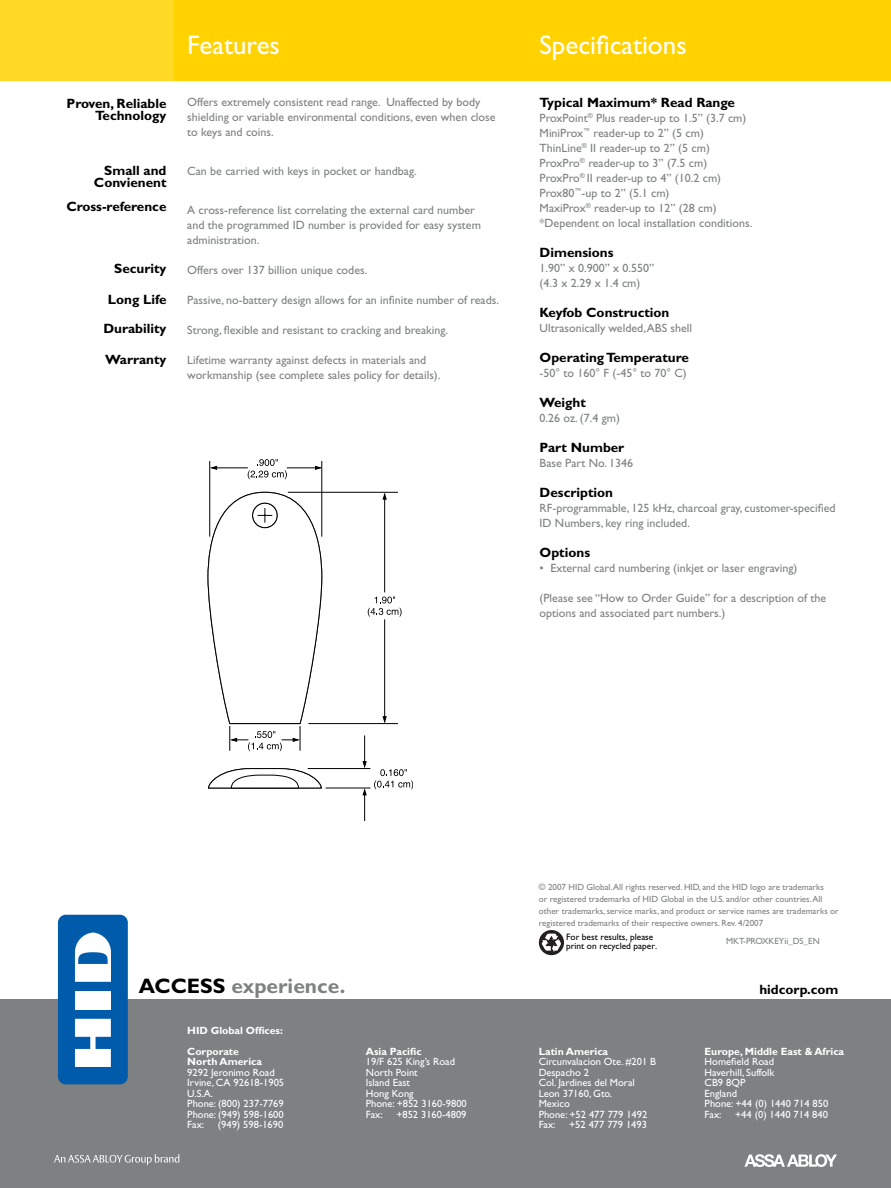
<style>
.page{position:relative;width:891px;height:1188px;background:#fff}
.page>*{position:absolute;margin:0;border:0;box-sizing:border-box;transform-origin:0 0}
.t1{font:27px "Gill Sans";color:#fff}
.t2{font:700 21px "Gill Sans";color:#7e8082}
.t3{font:700 13.5px/12px "Gill Sans";color:#000;text-align:right}
.t4{font:12px/15px "Gill Sans";color:#7e8082}
.t5{font:10.5px/10.5px "Gill Sans";color:#fff}
.t6{font:700 10.5px/21px "Gill Sans";color:#fff}
.t7{font:9.3px/9.4px "Gill Sans";color:#000}
.t8{font:9px/12px "Gill Sans";color:#7e8082}
.s1{color:#000}
</style>
<div class="page">
<div style="left:0;top:0;width:187px;height:81px;background:#ffd926"></div>
<div style="left:175px;top:0;width:716px;height:81px;background:#ffd200"></div>
<div style="left:0;top:1000px;width:891px;height:188px;background:#7e8082"></div>
<div style="left:58px;top:915px;width:70px;height:169px;background:#005bab;border-radius:8px"></div>
<div style="left:75px;top:991px;width:36px;height:18px;background:#fff"></div>
<svg style="left:75px;top:1019px;width:36px;height:48px"></svg>
<svg style="left:75px;top:932px;width:36px;height:50px"></svg>
<svg style="left:208px;top:768px;width:114px;height:21px"></svg>
<hr style="left:309px;top:723px;width:88px;height:1px;background:#000">
<hr style="left:288px;top:492px;width:109px;height:1px;background:#000">
<hr style="left:384px;top:620px;width:1px;height:101px;background:#000">
<hr style="left:384px;top:498px;width:1px;height:94px;background:#000">
<svg style="left:368px;top:596px;width:34px;height:21px"></svg>
<svg style="left:382px;top:716px;width:5px;height:9px"></svg>
<svg style="left:382px;top:491px;width:5px;height:9px"></svg>
<hr style="left:326px;top:788px;width:44px;height:1px;background:#000">
<svg style="left:374px;top:769px;width:39px;height:20px"></svg>
<svg style="left:362px;top:787px;width:5px;height:34px"></svg>
<hr style="left:308px;top:768px;width:62px;height:1px;background:#000">
<svg style="left:362px;top:736px;width:5px;height:34px"></svg>
<hr style="left:209px;top:462px;width:1px;height:74px;background:#000">
<hr style="left:321px;top:462px;width:1px;height:74px;background:#000">
<hr style="left:214px;top:468px;width:33px;height:1px;background:#000">
<svg style="left:208px;top:491px;width:115px;height:260px"></svg>
<hr style="left:287px;top:468px;width:30px;height:1px;background:#000">
<svg style="left:248px;top:459px;width:39px;height:20px"></svg>
<svg style="left:209px;top:465px;width:9px;height:6px"></svg>
<svg style="left:314px;top:465px;width:9px;height:6px"></svg>
<svg style="left:539px;top:930px;width:25px;height:25px"></svg>
<svg style="left:542px;top:934px;width:19px;height:18px"></svg>
<svg style="left:54px;top:1154px;width:125px;height:11px"></svg>
<svg style="left:744px;top:1154px;width:93px;height:13px"></svg>
<p class="t3" style="left:67px;top:97px;width:101px">Proven, Reliable<br>Technology</p>
<p class="t3" style="left:94px;top:164px;width:74px">Small and<br>Convienent</p>
<p class="t3" style="left:66px;top:201px;width:102px">Cross-reference</p>
<p class="t3" style="left:114px;top:262px;width:54px">Security</p>
<p class="t3" style="left:103px;top:284px;width:65px;line-height:29.4px;text-align:center">Long Life<br>Durability</p>
<p class="t3" style="left:105px;top:353px;width:63px">Warranty</p>
<h1 class="t1" style="left:187px;top:29px;width:94px">Features</h1>
<p class="t4" style="left:187px;top:94px;width:310px">Offers extremely consistent read range. Unaffected by body shielding or variable environmental conditions, even when close to keys and coins.</p>
<p class="t4" style="left:187px;top:163px;width:231px">Can be carried with keys in pocket or handbag.</p>
<p class="t4" style="left:187px;top:202px;width:295px">A cross-reference list correlating the external card number and the programmed ID number is provided for easy system administration.</p>
<p class="t4" style="left:187px;top:262px;width:182px">Offers over 137 billion unique codes.</p>
<p class="t4" style="left:187px;top:292px;width:313px">Passive, no-battery design allows for an infinite number of reads.</p>
<p class="t4" style="left:187px;top:322px;width:262px">Strong, flexible and resistant to cracking and breaking.</p>
<p class="t4" style="left:187px;top:352px;width:255px">Lifetime warranty against defects in materials and workmanship (see complete sales policy for details).</p>
<h1 class="t1" style="left:540px;top:29px;width:149px">Specifications</h1>
<p class="t3" style="left:540px;top:96px;width:197px">Typical Maximum* Read Range</p>
<p class="t4" style="left:540px;top:110px;width:214px">ProxPoint<sup>®</sup> Plus reader-up to 1.5” (3.7 cm)<br>MiniProx<sup>™</sup> reader-up to 2” (5 cm)<br>ThinLine<sup>®</sup> II reader-up to 2” (5 cm)<br>ProxPro<sup>®</sup> reader-up to 3” (7.5 cm)<br>ProxPro<sup>®</sup> II reader-up to 4” (10.2 cm)<br>Prox80<sup>™</sup>-up to 2” (5.1 cm)<br>MaxiProx<sup>®</sup> reader-up to 12” (28 cm) *Dependent on local installation conditions.</p>
<p class="t3" style="left:540px;top:246px;width:75px">Dimensions</p>
<p class="t4" style="left:540px;top:260px;width:116px">1.90” x 0.900” x 0.550” (4.3 x 2.29 x 1.4 cm)</p>
<p class="t3" style="left:540px;top:306px;width:131px">Keyfob Construction</p>
<p class="t4" style="left:540px;top:320px;width:154px">Ultrasonically welded, ABS shell</p>
<p class="t3" style="left:540px;top:351px;width:151px">Operating Temperature</p>
<p class="t4" style="left:540px;top:365px;width:149px">-50° to 160° F (-45° to 70° C)</p>
<p class="t3" style="left:540px;top:396px;width:48px">Weight</p>
<p class="t4" style="left:540px;top:410px;width:82px">0.26 oz. (7.4 gm)</p>
<p class="t3" style="left:540px;top:441px;width:86px">Part Number</p>
<p class="t4" style="left:540px;top:455px;width:95px">Base Part No. 1346</p>
<p class="t3" style="left:540px;top:486px;width:75px">Description</p>
<p class="t4" style="left:540px;top:500px;width:298px">RF-programmable, 125 kHz, charcoal gray, customer-specified<br>ID Numbers, key ring included.</p>
<p class="t3" style="left:540px;top:546px;width:52px">Options</p>
<p class="t4" style="left:540px;top:560px;width:259px">• External card numbering (inkjet or laser engraving)</p>
<p class="t4" style="left:540px;top:590px;width:288px">(Please see “How to Order Guide” for a description of the options and associated part numbers.)</p>
<h2 class="t2" style="left:139px;top:973px;width:208px"><span class="s1">ACCESS</span> experience.</h2>
<p class="t6" style="left:187px;top:1020px;width:97px">HID Global Offices:<br>Corporate</p>
<p class="t6" style="left:187px;top:1051px;width:76px">North America</p>
<p class="t5" style="left:187px;top:1067px;width:98px">9292 Jeronimo Road<br>Irvine, CA 92618-1905<br>U.S.A.<br>Phone: (800) 237-7769<br>Phone: (949) 598-1600<br>Fax:</p>
<p class="t5" style="left:218px;top:1119px;width:67px">(949) 598-1690</p>
<p class="t6" style="left:366px;top:1041px;width:57px">Asia Pacific</p>
<p class="t5" style="left:366px;top:1057px;width:103px">19/F 625 King’s Road<br>North Point<br>Island East<br>Hong Kong<br>Phone: +852 3160-9800<br>Fax:</p>
<p class="t5" style="left:396px;top:1109px;width:72px">+852 3160-4809</p>
<p class="t8" style="left:539px;top:881px;width:301px">© 2007 HID Global. All rights reserved. HID, and the HID logo are trademarks<br>or registered trademarks of HID Global in the U.S. and/or other countries. All other trademarks, service marks, and product or service names are trademarks or registered trademarks of their respective owners. Rev. 4/2007</p>
<p class="t7" style="left:566px;top:932px;width:92px">For best results, please print on recycled paper.</p>
<p class="t8" style="left:726px;top:935px;width:95px">MKT-PROXKEYii_DS_EN</p>
<p class="t6" style="left:539px;top:1041px;width:71px">Latin America</p>
<p class="t5" style="left:539px;top:1057px;width:119px">Circunvalacion Ote. #201 B<br>Despacho 2<br>Col. Jardines del Moral<br>Leon 37160, Gto.<br>Mexico<br>Phone: +52 477 779 1492<br>Fax:</p>
<p class="t5" style="left:569px;top:1120px;width:79px">+52 477 779 1493</p>
<p class="t3" style="left:759px;top:983px;width:81px">hidcorp.com</p>
<p class="t6" style="left:705px;top:1041px;width:141px">Europe, Middle East &amp; Africa</p>
<p class="t5" style="left:705px;top:1057px;width:125px">Homefield Road<br>Haverhill, Suffolk<br>CB9 8QP<br>England<br>Phone: +44 (0) 1440 714 850<br>Fax:</p>
<p class="t5" style="left:735px;top:1109px;width:94px">+44 (0) 1440 714 840</p>
</div>
